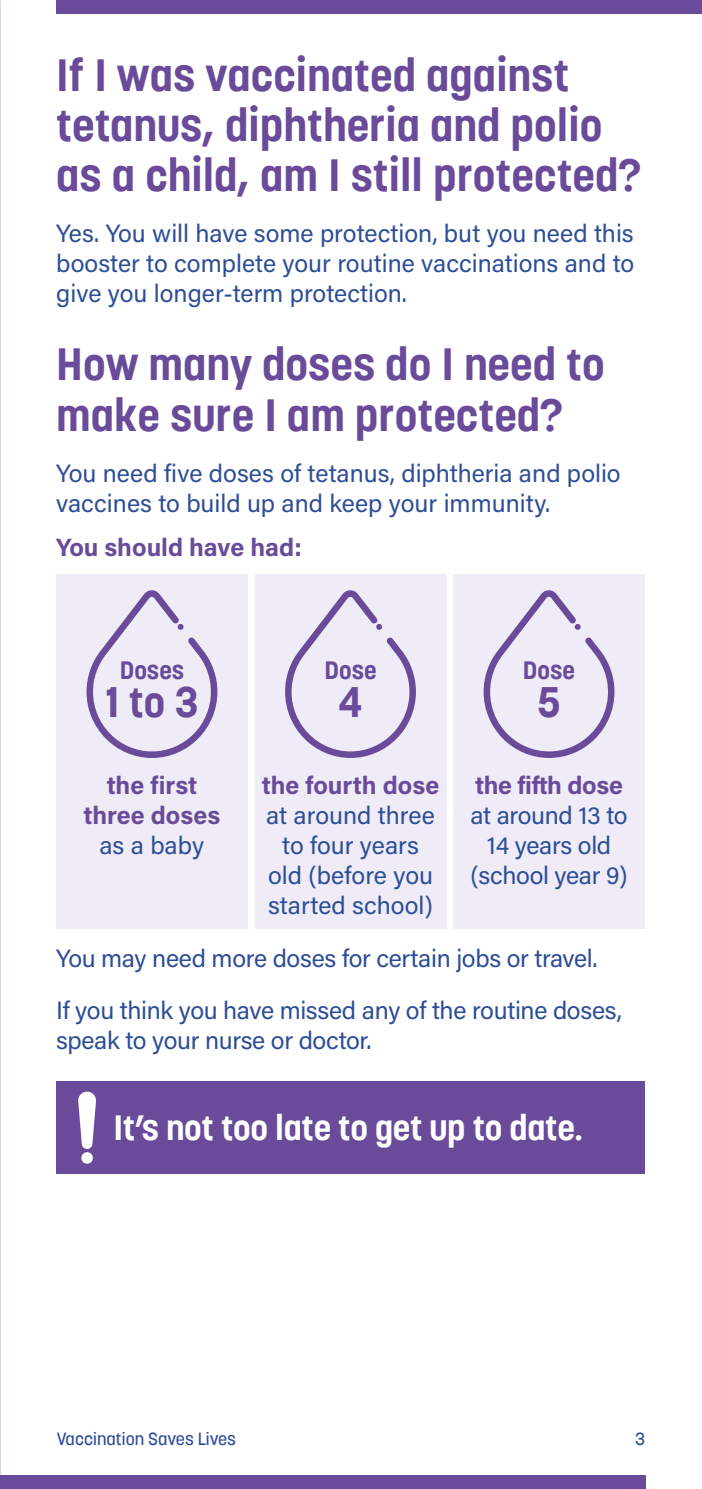
<style>
.page{position:relative;width:702px;height:1489px;background:#fff}
.page>*{position:absolute;margin:0;border:0;box-sizing:border-box;transform-origin:0 0}
.t1{font:700 45px/50px "Korolev W01";color:#694b99}
.t2{font:700 42.5px "Korolev W01";color:#694b99}
.t3{font:700 35px "Korolev W01";letter-spacing:-.01em;color:#fff}
.t4{font:25px/30px "Acumin Pro";letter-spacing:-.005em;color:#2d4e97}
.t5{font:700 25px/30px "Acumin Pro";letter-spacing:-.005em;color:#694b99;text-align:center}
.t6{font:700 25px "Korolev W01";color:#694b99}
.t7{font:500 17.5px "Korolev W01";color:#2d4e97}
</style>
<div class="page">
<div style="left:57px;top:1081px;width:588px;height:92px;background:#694b99"></div>
<svg style="left:78px;top:1091px;width:18px;height:57px"></svg>
<div style="left:81px;top:1152px;width:12px;height:11px;background:#fff;border-radius:50%"></div>
<div style="left:453px;top:574px;width:191px;height:354px;background:#efecf7"></div>
<div style="left:255px;top:574px;width:191px;height:354px;background:#efecf7"></div>
<div style="left:56px;top:574px;width:192px;height:354px;background:#efecf7"></div>
<svg style="left:86px;top:590px;width:131px;height:168px"></svg>
<svg style="left:285px;top:590px;width:131px;height:168px"></svg>
<svg style="left:483px;top:590px;width:131px;height:168px"></svg>
<div style="left:57px;top:0;width:645px;height:14px;background:#694b99"></div>
<div style="left:0;top:1474px;width:645px;height:14px;background:#694b99"></div>
<h1 class="t1" style="left:56px;top:49px;width:586px">If I was vaccinated against tetanus, diphtheria and polio as a child, am I still protected?</h1>
<p class="t4" style="left:56px;top:217px;width:579px;text-align:justify">Yes. You will have some protection, but you need this booster to complete your routine vaccinations and to give you longer-term protection.</p>
<h1 class="t1" style="left:56px;top:339px;width:550px">How many doses do I need to make sure I am protected?</h1>
<p class="t4" style="left:56px;top:457px;width:566px">You need five doses of tetanus, diphtheria and polio vaccines to build up and keep your immunity.</p>
<p class="t5" style="left:56px;top:531px;width:247px">You should have had:</p>
<p class="t6" style="left:120px;top:655px;width:66px">Doses</p>
<h2 class="t2" style="left:106px;top:676px;width:94px">1 to 3</h2>
<p class="t5" style="left:83px;top:769px;width:138px">the first three doses</p>
<p class="t4" style="left:100px;top:829px;width:106px">as a baby</p>
<p class="t6" style="left:324px;top:655px;width:54px">Dose</p>
<h2 class="t2" style="left:338px;top:676px;width:25px">4</h2>
<p class="t5" style="left:262px;top:769px;width:179px">the fourth dose</p>
<p class="t4" style="left:266px;top:799px;width:170px;text-align:center">at around three to four years old (before you started school)</p>
<p class="t6" style="left:523px;top:655px;width:54px">Dose</p>
<h2 class="t2" style="left:537px;top:676px;width:25px">5</h2>
<p class="t5" style="left:475px;top:769px;width:149px">the fifth dose</p>
<p class="t4" style="left:470px;top:799px;width:159px;text-align:center">at around 13 to<br>14 years old (school year 9)</p>
<p class="t4" style="left:56px;top:932px;width:567px;line-height:51.2px">You may need more doses for certain jobs or travel.<br>If you think you have missed any of the routine doses,</p>
<p class="t4" style="left:56px;top:1023px;width:317px">speak to your nurse or doctor.</p>
<h3 class="t3" style="left:113px;top:1105px;width:471px">It’s not too late to get up to date.</h3>
<p class="t7" style="left:57px;top:1428px;width:181px">Vaccination Saves Lives</p>
<p class="t7" style="left:635px;top:1428px;width:11px">3</p>
</div>
